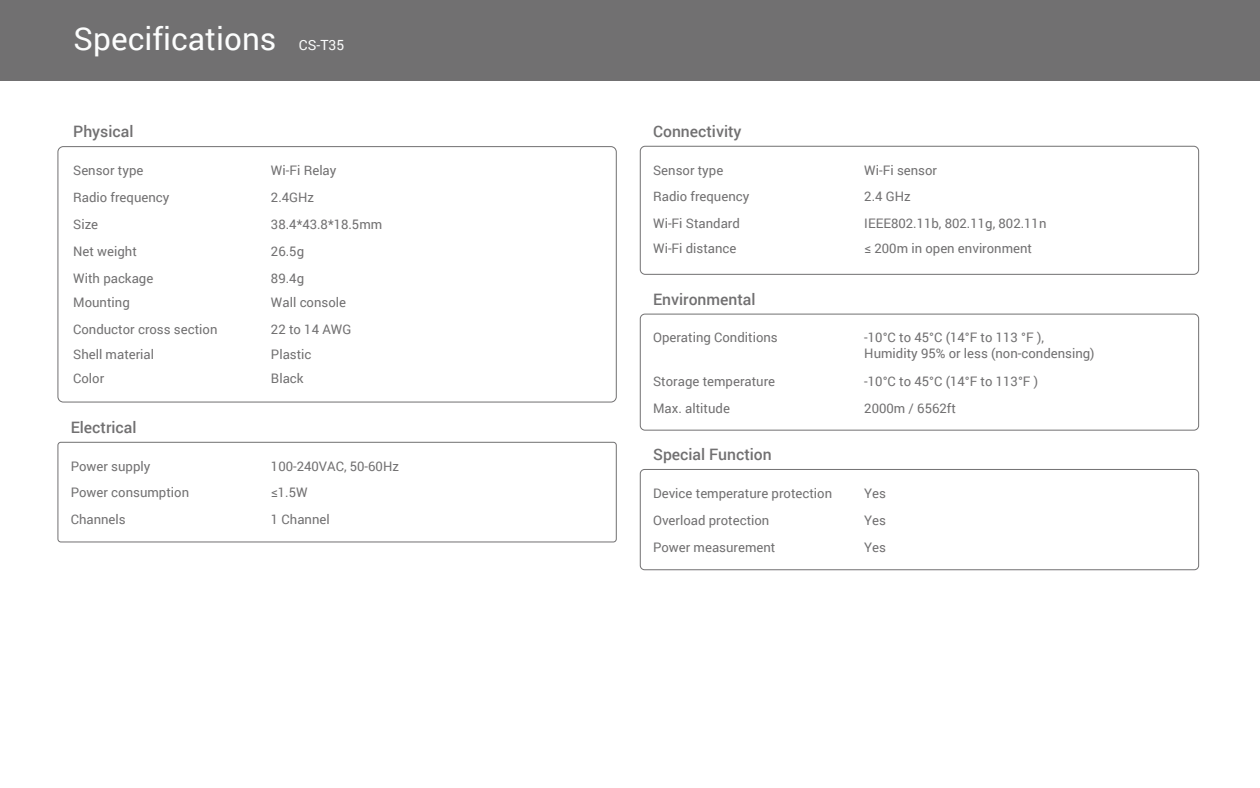
<style>
.page{position:relative;width:1260px;height:788px;background:#fff}
.page>*{position:absolute;margin:0;border:0;box-sizing:border-box;transform-origin:0 0}
.t1{font:31.5px "Roboto";color:#fcfdfd}
.t2{font:500 15.75px "Roboto";color:#717071}
.t3{font:14px "Roboto";color:#fcfdfd}
.t4{font:13.12px/15.8px "Roboto";color:#717071}
</style>
<div class="page">
<div style="left:0;top:0;width:1260px;height:80px;background:#717071"></div>
<div style="left:640px;top:146px;width:559px;height:129px;border:1px solid #717071;border-radius:5px"></div>
<div style="left:640px;top:313px;width:559px;height:117px;border:1px solid #717071;border-radius:5px"></div>
<div style="left:640px;top:469px;width:559px;height:101px;border:1px solid #717071;border-radius:4px"></div>
<div style="left:57px;top:442px;width:560px;height:100px;border:1px solid #717071;border-radius:3px"></div>
<div style="left:57px;top:146px;width:560px;height:256px;border:1px solid #717071;border-radius:5px"></div>
<h1 class="t1" style="left:74px;top:16px;width:204px">Specifications</h1>
<p class="t3" style="left:299px;top:35px;width:47px">CS-T35</p>
<p class="t2" style="left:73px;top:120px;width:62px">Physical</p>
<p class="t4" style="left:73px;top:162px;width:72px">Sensor type</p>
<p class="t4" style="left:271px;top:162px;width:67px">Wi-Fi Relay</p>
<p class="t4" style="left:73px;top:188px;width:98px">Radio frequency</p>
<p class="t4" style="left:271px;top:188px;width:45px">2.4GHz</p>
<p class="t4" style="left:73px;top:216px;width:27px">Size</p>
<p class="t4" style="left:271px;top:216px;width:113px">38.4*43.8*18.5mm</p>
<p class="t4" style="left:73px;top:243px;width:65px">Net weight</p>
<p class="t4" style="left:271px;top:243px;width:35px">26.5g</p>
<p class="t4" style="left:73px;top:269px;width:82px">With package</p>
<p class="t4" style="left:271px;top:269px;width:35px">89.4g</p>
<p class="t4" style="left:73px;top:294px;width:58px">Mounting</p>
<p class="t4" style="left:271px;top:294px;width:77px">Wall console</p>
<p class="t4" style="left:73px;top:321px;width:146px">Conductor cross section</p>
<p class="t4" style="left:271px;top:321px;width:82px">22 to 14 AWG</p>
<p class="t4" style="left:73px;top:346px;width:82px">Shell material</p>
<p class="t4" style="left:271px;top:346px;width:42px">Plastic</p>
<p class="t4" style="left:73px;top:370px;width:33px">Color</p>
<p class="t4" style="left:271px;top:370px;width:34px">Black</p>
<p class="t2" style="left:71px;top:416px;width:67px">Electrical</p>
<p class="t4" style="left:71px;top:457px;width:81px">Power supply</p>
<p class="t4" style="left:271px;top:457px;width:130px">100-240VAC, 50-60Hz</p>
<p class="t4" style="left:71px;top:484px;width:120px">Power consumption</p>
<p class="t4" style="left:271px;top:484px;width:38px">≤1.5W</p>
<p class="t4" style="left:71px;top:511px;width:57px">Channels</p>
<p class="t4" style="left:271px;top:511px;width:60px">1 Channel</p>
<p class="t2" style="left:653px;top:120px;width:90px">Connectivity</p>
<p class="t4" style="left:653px;top:161px;width:72px">Sensor type</p>
<p class="t4" style="left:864px;top:161px;width:74px">Wi-Fi sensor</p>
<p class="t4" style="left:653px;top:188px;width:98px">Radio frequency</p>
<p class="t4" style="left:864px;top:188px;width:48px">2.4 GHz</p>
<p class="t4" style="left:653px;top:215px;width:88px">Wi-Fi Standard</p>
<p class="t4" style="left:864px;top:215px;width:184px">IEEE802.11b, 802.11g, 802.11n</p>
<p class="t4" style="left:653px;top:239px;width:85px">Wi-Fi distance</p>
<p class="t4" style="left:864px;top:239px;width:169px">≤ 200m in open environment</p>
<p class="t2" style="left:653px;top:288px;width:104px">Environmental</p>
<p class="t4" style="left:653px;top:329px;width:126px">Operating Conditions</p>
<p class="t4" style="left:864px;top:329px;width:232px">-10°C to 45°C (14°F to 113 °F ),<br>Humidity 95% or less (non-condensing)</p>
<p class="t4" style="left:653px;top:372px;width:124px">Storage temperature</p>
<p class="t4" style="left:864px;top:372px;width:175px">-10°C to 45°C (14°F to 113°F )</p>
<p class="t4" style="left:653px;top:399px;width:78px">Max. altitude</p>
<p class="t4" style="left:864px;top:399px;width:93px">2000m / 6562ft</p>
<p class="t2" style="left:653px;top:443px;width:120px">Special Function</p>
<p class="t4" style="left:653px;top:484px;width:181px">Device temperature protection</p>
<p class="t4" style="left:864px;top:484px;width:23px">Yes</p>
<p class="t4" style="left:653px;top:512px;width:118px">Overload protection</p>
<p class="t4" style="left:864px;top:512px;width:23px">Yes</p>
<p class="t4" style="left:653px;top:539px;width:124px">Power measurement</p>
<p class="t4" style="left:864px;top:539px;width:23px">Yes</p>
</div>
